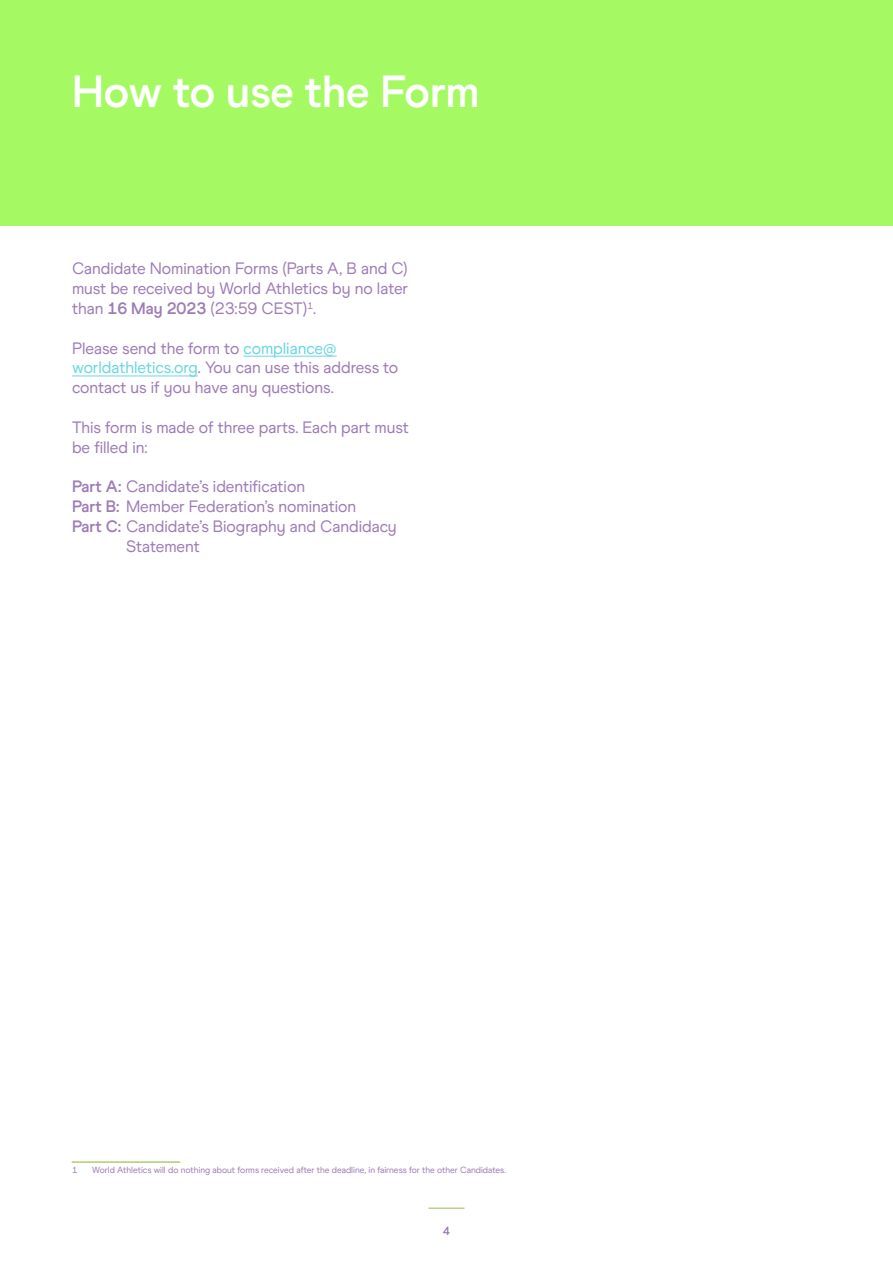
<style>
.page{position:relative;width:893px;height:1263px;background:#fff}
.page>*{position:absolute;margin:0;border:0;box-sizing:border-box;transform-origin:0 0}
.t1{font:700 45px "World Athletics";color:#fff}
.Body_Copy{font:16.5px/19.8px "World Athletics";color:#9d7cb7}
.t2{font:700 12px "World Athletics";color:#9d7cb7}
.t3{font:9px "World Athletics";color:#9d7cb7}
.s1{font-weight:700}
.s2{color:#69d7e1}
</style>
<div class="page">
<hr style="left:428px;top:1207px;width:36px;height:2px;background:#b8d484">
<div style="left:0;top:0;width:893px;height:225px;background:#a5fa64"></div>
<hr style="left:243px;top:356px;width:94px;height:1px;background:#69d7e1">
<hr style="left:72px;top:375px;width:126px;height:1px;background:#69d7e1">
<svg style="left:72px;top:1161px;width:109px;height:2px"></svg>
<h1 class="t1" style="left:72px;top:65px;width:409px">How to use the Form</h1>
<p class="Body_Copy" style="left:72px;top:259px;width:338px;text-align:justify">Candidate Nomination Forms (Parts A, B and C) must be received by World Athletics by no later than <span class="s1">16 May 2023</span> (23:59 CEST)<sup>1</sup>.</p>
<p class="Body_Copy" style="left:72px;top:338px;width:328px">Please send the form to <span class="s2">compliance@ worldathletics.org</span>. You can use this address to contact us if you have any questions.</p>
<p class="Body_Copy" style="left:72px;top:417px;width:338px">This form is made of three parts. Each part must be filled in:</p>
<p class="Body_Copy" style="left:72px;top:477px;width:235px"><span class="s1">Part A:</span> Candidate’s identification</p>
<p class="Body_Copy" style="left:72px;top:496px;width:286px"><span class="s1">Part B:</span> Member Federation’s nomination</p>
<p class="Body_Copy" style="left:126px;top:516px;width:272px;text-indent:-54px"><span class="s1">Part C:</span> Candidate’s Biography and Candidacy<br>Statement</p>
<p class="t3" style="left:72px;top:1164px;width:7px">1</p>
<p class="t3" style="left:92px;top:1164px;width:415px">World Athletics will do nothing about forms received after the deadline, in fairness for the other Candidates.</p>
<p class="t2" style="left:443px;top:1223px;width:9px">4</p>
</div>
